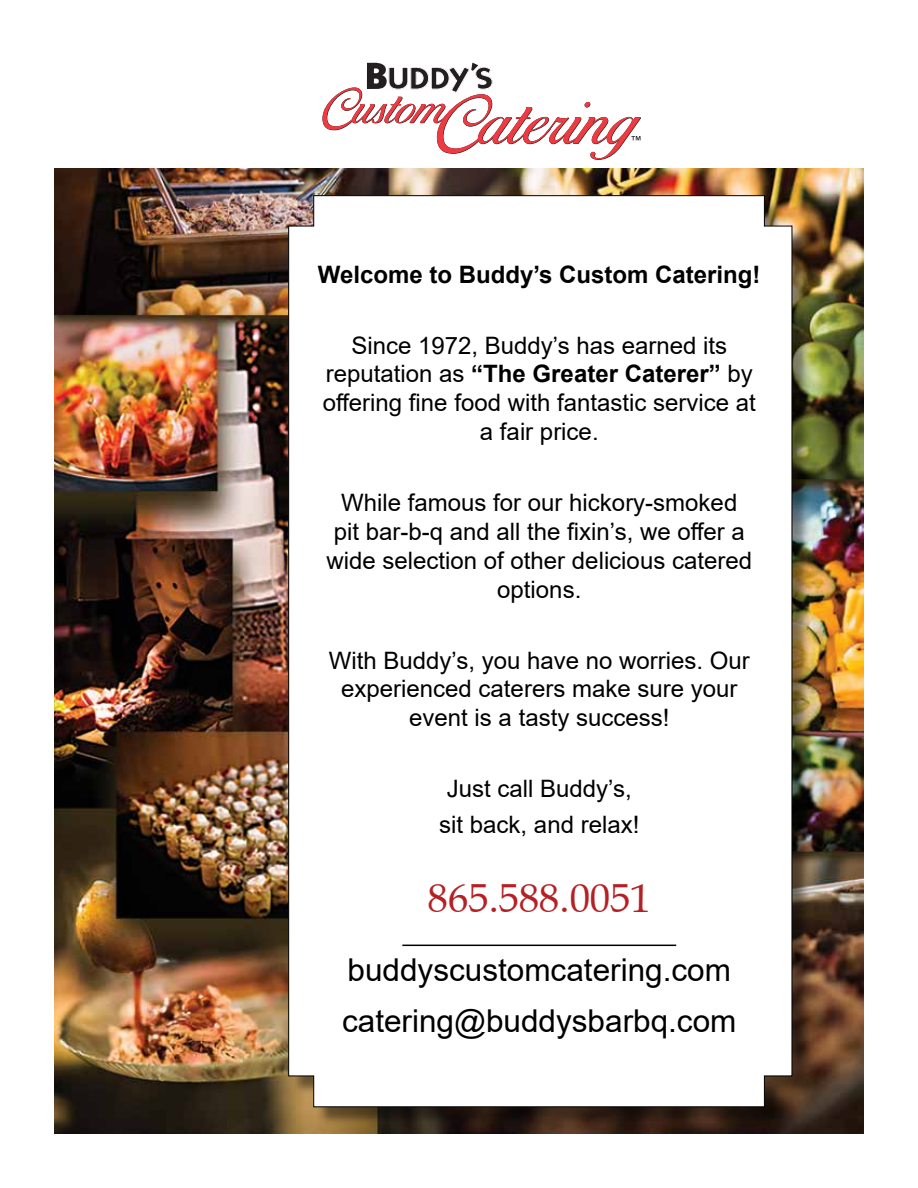
<style>
.page{position:relative;width:918px;height:1188px;background:#fff}
.page>*{position:absolute;margin:0;border:0;box-sizing:border-box;transform-origin:0 0}
.t1{font:40.5px "Book Antiqua";color:#b52025}
.t2{font:31.5px/51.3px "Arial";color:#000}
.t3{font:24px/28.8px "Arial";color:#000;text-align:center}
.t4{font:700 24px "Arial";color:#000}
.s1{font-weight:700}
</style>
<div class="page">
<img style="left:54px;top:168px;width:810px;height:966px">
<svg style="left:322px;top:63px;width:319px;height:97px"></svg>
<div style="left:291px;top:198px;width:520px;height:927px;background:#000;opacity:.45"></div>
<svg style="left:288px;top:195px;width:504px;height:912px"></svg>
<hr style="left:402px;top:945px;width:274px;height:1px;background:#000">
<p class="t4" style="left:318px;top:257px;width:444px">Welcome to Buddy’s Custom Catering!</p>
<p class="t3" style="left:323px;top:331px;width:435px">Since 1972, Buddy’s has earned its reputation as <span class="s1">“The Greater Caterer”</span> by offering fine food with fantastic service at a fair price.</p>
<p class="t3" style="left:327px;top:488px;width:427px">While famous for our hickory-smoked pit bar-b-q and all the fixin’s, we offer a wide selection of other delicious catered options.</p>
<p class="t3" style="left:329px;top:646px;width:423px">With Buddy’s, you have no worries. Our experienced caterers make sure your event is a tasty success!</p>
<p class="t3" style="left:439px;top:771px;width:202px;line-height:35.5px">Just call Buddy’s, sit back, and relax!</p>
<h1 class="t1" style="left:428px;top:873px;width:224px">865.588.0051</h1>
<h2 class="t2" style="left:342px;top:944px;width:396px">buddyscustomcatering.com catering@buddysbarbq.com</h2>
</div>
